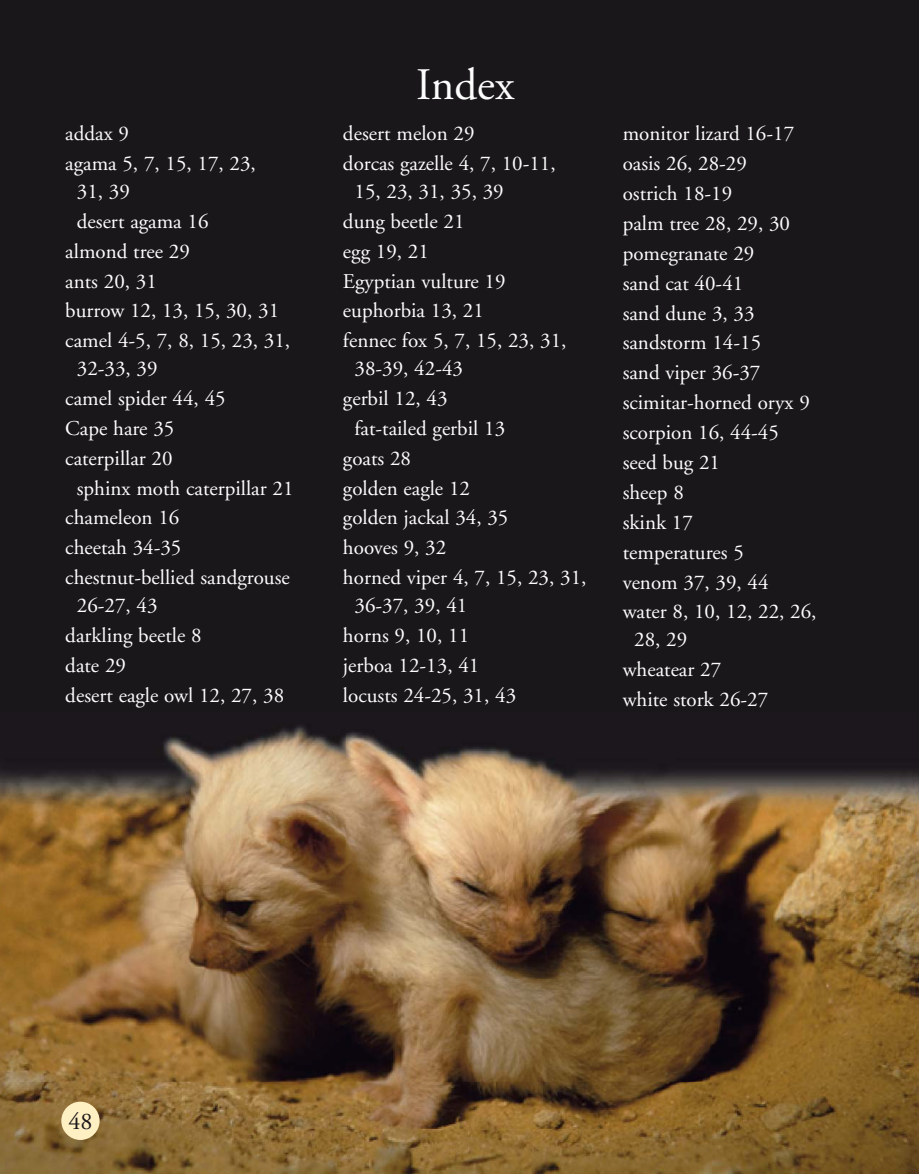
<style>
.page{position:relative;width:919px;height:1174px;background:#fff}
.page>*{position:absolute;margin:0;border:0;box-sizing:border-box;transform-origin:0 0}
.t1{font:45px "Adobe Garamond";color:#fdfdfd}
.t2{font:24px "Adobe Garamond";color:#1a171b}
.t3{font:21px/29.8px "Adobe Garamond";color:#fdfdfd}
</style>
<div class="page">
<div style="left:0;top:0;width:918px;height:1173px;background:#1a171b"></div>
<img style="left:0;top:725px;width:918px;height:448px">
<div style="left:61px;top:1101px;width:39px;height:39px;background:#fff0c3;border-radius:50%"></div>
<p class="t3" style="left:65px;top:120px;width:192px">addax 9<br>agama 5, 7, 15, 17, 23,</p>
<p class="t3" style="left:77px;top:178px;width:55px">31, 39</p>
<p class="t3" style="left:77px;top:208px;width:133px">desert agama 16</p>
<p class="t3" style="left:65px;top:238px;width:126px">almond tree 29</p>
<p class="t3" style="left:65px;top:268px;width:93px">ants 20, 31</p>
<p class="t3" style="left:65px;top:298px;width:215px">burrow 12, 13, 15, 30, 31</p>
<p class="t3" style="left:65px;top:327px;width:226px">camel 4-5, 7, 8, 15, 23, 31,</p>
<p class="t3" style="left:77px;top:355px;width:82px">32-33, 39</p>
<p class="t3" style="left:65px;top:385px;width:162px">camel spider 44, 45</p>
<p class="t3" style="left:65px;top:415px;width:110px">Cape hare 35</p>
<p class="t3" style="left:65px;top:445px;width:109px">caterpillar 20</p>
<p class="t3" style="left:77px;top:475px;width:218px">sphinx moth caterpillar 21</p>
<p class="t3" style="left:65px;top:505px;width:116px">chameleon 16</p>
<p class="t3" style="left:65px;top:534px;width:118px">cheetah 34-35</p>
<p class="t3" style="left:65px;top:564px;width:226px">chestnut-bellied sandgrouse</p>
<p class="t3" style="left:65px;top:592px;width:220px;text-indent:12px">26-27, 43<br>darkling beetle 8<br>date 29<br>desert eagle owl 12, 27, 38</p>
<p class="t1" style="left:416px;top:67px;width:100px">Index</p>
<p class="t3" style="left:343px;top:121px;width:214px">desert melon 29<br>dorcas gazelle 4, 7, 10-11,</p>
<p class="t3" style="left:343px;top:178px;width:225px;text-indent:12px">15, 23, 31, 35, 39<br>dung beetle 21<br>egg 19, 21<br>Egyptian vulture 19 euphorbia 13, 21<br>fennec fox 5, 7, 15, 23, 31,</p>
<p class="t3" style="left:354px;top:355px;width:110px">38-39, 42-43</p>
<p class="t3" style="left:343px;top:385px;width:106px">gerbil 12, 43</p>
<p class="t3" style="left:354px;top:415px;width:152px">fat-tailed gerbil 13</p>
<p class="t3" style="left:343px;top:445px;width:70px">goats 28</p>
<p class="t3" style="left:343px;top:475px;width:129px">golden eagle 12</p>
<p class="t3" style="left:343px;top:505px;width:167px">golden jackal 34, 35</p>
<p class="t3" style="left:343px;top:535px;width:105px">hooves 9, 32</p>
<p class="t3" style="left:343px;top:564px;width:245px">horned viper 4, 7, 15, 23, 31,</p>
<p class="t3" style="left:343px;top:592px;width:175px;text-indent:12px">36-37, 39, 41 horns 9, 10, 11 jerboa 12-13, 41 locusts 24-25, 31, 43</p>
<p class="t3" style="left:622px;top:120px;width:195px">monitor lizard 16-17 oasis 26, 28-29<br>ostrich 18-19<br>palm tree 28, 29, 30 pomegranate 29<br>sand cat 40-41<br>sand dune 3, 33 sandstorm 14-15<br>sand viper 36-37 scimitar-horned oryx 9 scorpion 16, 44-45 seed bug 21<br>sheep 8<br>skink 17<br>temperatures 5<br>venom 37, 39, 44 water 8, 10, 12, 22, 26,</p>
<p class="t3" style="left:622px;top:626px;width:147px;text-indent:12px">28, 29<br>wheatear 27 white stork 26-27</p>
<p class="t2" style="left:68px;top:1111px;width:25px">48</p>
</div>
